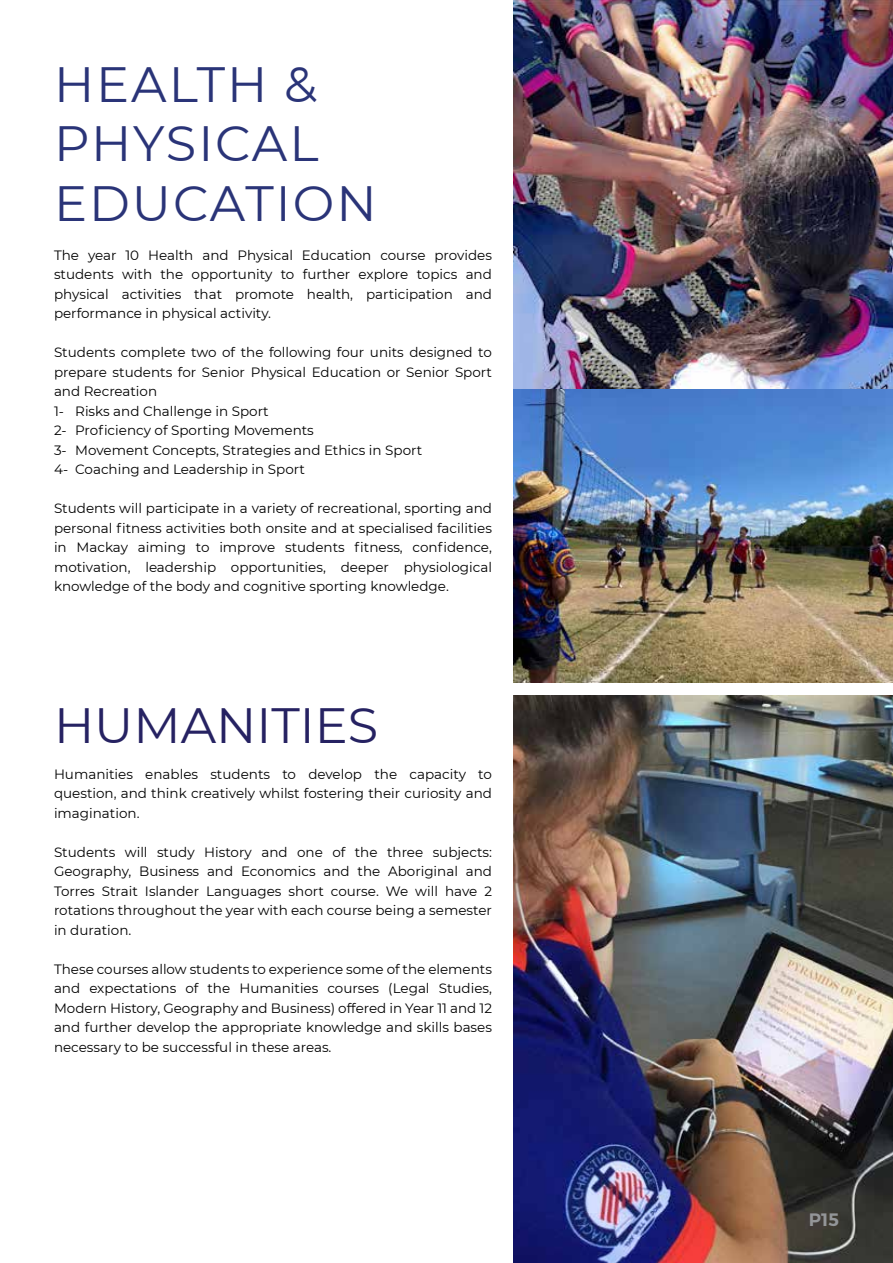
<style>
.page{position:relative;width:893px;height:1263px;background:#fff}
.page>*{position:absolute;margin:0;border:0;box-sizing:border-box;transform-origin:0 0}
.t1{font:49.5px/59.4px "Montserrat";letter-spacing:.04em;color:#2a3478}
.t2{font:49.5px "Montserrat";color:#262262}
.t3{font:600 18px "Montserrat";color:#939598}
.t4{font:13.5px/19.5px "Montserrat";color:#000;text-align:justify}
</style>
<div class="page">
<img style="left:513px;top:695px;width:380px;height:568px">
<img style="left:513px;top:0;width:380px;height:682px">
<h1 class="t1" style="left:54px;top:53px;width:324px">HEALTH &amp;<br>PHYSICAL<br>EDUCATION</h1>
<p class="t4" style="left:54px;top:245px;width:439px">The year 10 Health and Physical Education course provides students with the opportunity to further explore topics and physical activities that promote health, participation and performance in physical activity.</p>
<p class="t4" style="left:54px;top:342px;width:439px;text-align:left">Students complete two of the following four units designed to prepare students for Senior Physical Education or Senior Sport and Recreation<br>1- Risks and Challenge in Sport<br>2- Proficiency of Sporting Movements<br>3- Movement Concepts, Strategies and Ethics in Sport<br>4- Coaching and Leadership in Sport</p>
<p class="t4" style="left:54px;top:498px;width:439px">Students will participate in a variety of recreational, sporting and personal fitness activities both onsite and at specialised facilities in Mackay aiming to improve students fitness, confidence, motivation, leadership opportunities, deeper physiological knowledge of the body and cognitive sporting knowledge.</p>
<h1 class="t2" style="left:54px;top:691px;width:326px">HUMANITIES</h1>
<p class="t4" style="left:54px;top:764px;width:439px">Humanities enables students to develop the capacity to question, and think creatively whilst fostering their curiosity and imagination.</p>
<p class="t4" style="left:54px;top:842px;width:439px">Students will study History and one of the three subjects:<br>Geography, Business and Economics and the Aboriginal and Torres Strait Islander Languages short course. We will have 2 rotations throughout the year with each course being a semester in duration.</p>
<p class="t4" style="left:54px;top:959px;width:440px">These courses allow students to experience some of the elements and expectations of the Humanities courses (Legal Studies, Modern History, Geography and Business) offered in Year 11 and 12 and further develop the appropriate knowledge and skills bases necessary to be successful in these areas.</p>
<h2 class="t3" style="left:809px;top:1209px;width:32px">P15</h2>
</div>
